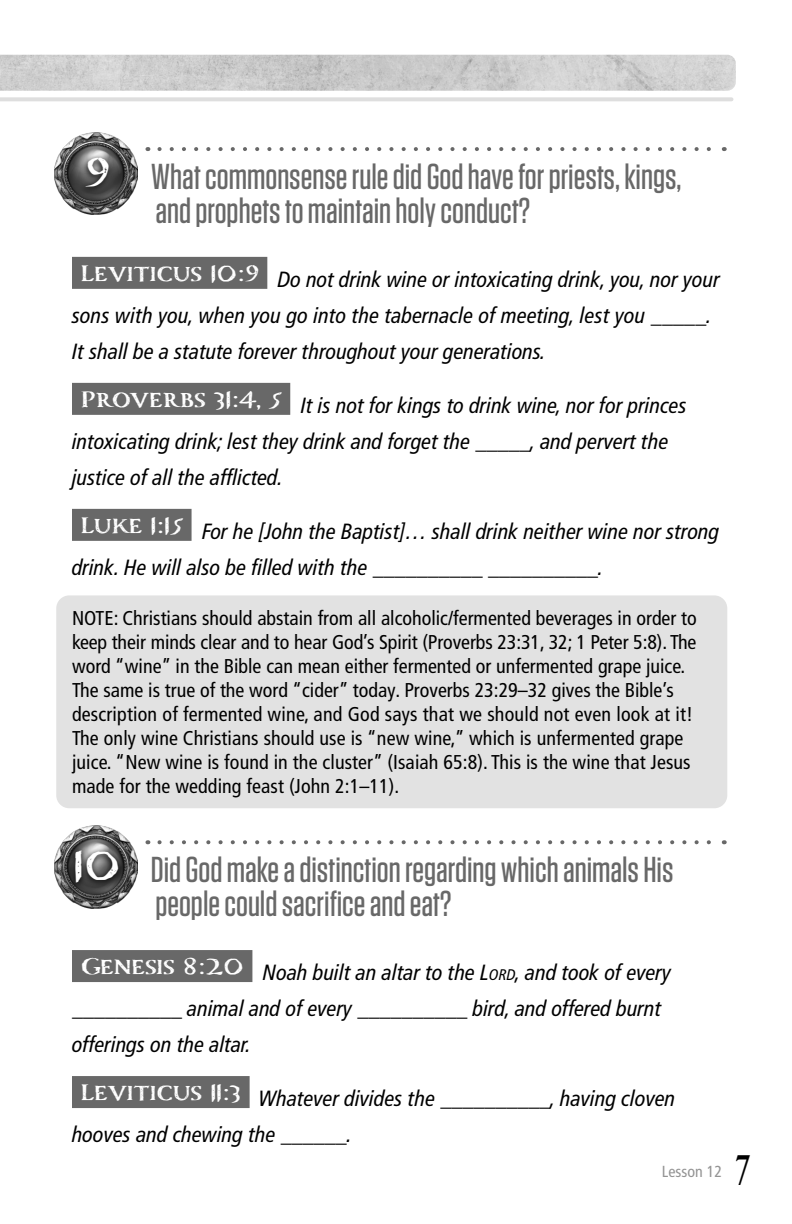
<style>
.page{position:relative;width:792px;height:1224px;background:#fff}
.page>*{position:absolute;margin:0;border:0;box-sizing:border-box;transform-origin:0 0}
.Compass_Numbers{font:700 50px "Carta Marina";color:#fff}
.t1{font:44px "Desire Pro";color:#000}
.Questions_1{font:500 36px/34px "Tungsten";color:#686868}
.Scripture_with_blanks{font:italic condensed 22px/36px "Frutiger LT Pro";color:#000}
.NOTE{font:condensed 20px/24px "Frutiger LT Pro";color:#000}
.t2{font:condensed 16px "Frutiger LT Pro";color:#949494}
.s1{font-style:inherit}
.s2{font-size:15.4px}
</style>
<div class="page">
<img style="left:0;top:55px;width:736px;height:36px">
<hr style="left:0;top:97px;width:732px;height:4px;background:#dedede">
<div style="left:72px;top:257px;width:195px;height:32px;background:#686868"></div>
<div style="left:72px;top:383px;width:218px;height:32px;background:#686868"></div>
<div style="left:72px;top:509px;width:120px;height:32px;background:#686868"></div>
<div style="left:72px;top:950px;width:180px;height:32px;background:#686868"></div>
<div style="left:72px;top:1076px;width:178px;height:32px;background:#686868"></div>
<img style="left:54px;top:133px;width:83px;height:82px">
<div style="left:79px;top:154px;width:35px;height:40px;background:#000;opacity:.75"></div>
<img style="left:54px;top:826px;width:83px;height:82px">
<div style="left:69px;top:847px;width:54px;height:43px;background:#000;opacity:.75"></div>
<svg style="left:159px;top:147px;width:552px;height:4px"></svg>
<div style="left:56px;top:595px;width:671px;height:213px;background:#e2e2e2;border-radius:13px"></div>
<svg style="left:159px;top:840px;width:552px;height:4px"></svg>
<p class="Compass_Numbers" style="left:85px;top:142px;width:26px">9</p>
<p class="Questions_1" style="left:151px;top:160px;width:532px">What commonsense rule did God have for priests, kings, and prophets to maintain holy conduct?</p>
<p class="Scripture_with_blanks" style="left:72px;top:261px;width:649px;text-indent:8px"><sup>Leviticus</sup> <sup>10:9</sup> Do not drink wine or intoxicating drink, you, nor your sons with you, when you go into the tabernacle of meeting, lest you _____.<br>It shall be a statute forever throughout your generations.</p>
<p class="Scripture_with_blanks" style="left:72px;top:387px;width:616px;text-indent:8px"><sup>Proverbs</sup> <sup>31:4,</sup> <sup>5</sup> It is not for kings to drink wine, nor for princes intoxicating drink; lest they drink and forget the _____, and pervert the justice of all the afflicted.</p>
<p class="Scripture_with_blanks" style="left:72px;top:513px;width:649px;text-indent:8px"><sup>Luke</sup> <sup>1:15</sup> For he [John the Baptist]… shall drink neither wine nor strong drink. He will also be filled with the __________ __________.</p>
<p class="NOTE" style="left:72px;top:606px;width:626px">NOTE: Christians should abstain from all alcoholic/fermented beverages in order to keep their minds clear and to hear God’s Spirit (Proverbs 23:31, 32; 1 Peter 5:8). The word “wine” in the Bible can mean either fermented or unfermented grape juice.<br>The same is true of the word “cider” today. Proverbs 23:29–32 gives the Bible’s description of fermented wine, and God says that we should not even look at it!<br>The only wine Christians should use is “new wine,” which is unfermented grape juice. “New wine is found in the cluster” (Isaiah 65:8). This is the wine that Jesus made for the wedding feast (John 2:1–11).</p>
<p class="Compass_Numbers" style="left:74px;top:835px;width:49px">10</p>
<p class="Questions_1" style="left:151px;top:853px;width:524px">Did God make a distinction regarding which animals His people could sacrifice and eat?</p>
<p class="Scripture_with_blanks" style="left:72px;top:955px;width:601px;text-indent:8px"><sup>Genesis</sup> <sup>8:20</sup> Noah built an altar to the <span class="s1">L</span><span class="s2">ord</span>, and took of every __________ animal and of every __________ bird, and offered burnt offerings on the altar.</p>
<p class="Scripture_with_blanks" style="left:72px;top:1081px;width:605px;text-indent:8px"><sup>Leviticus</sup> <sup>11:3</sup> Whatever divides the __________, having cloven hooves and chewing the ______.</p>
<p class="t2" style="left:662px;top:1162px;width:62px">Lesson 12</p>
<h2 class="t1" style="left:736px;top:1144px;width:15px">7</h2>
</div>
